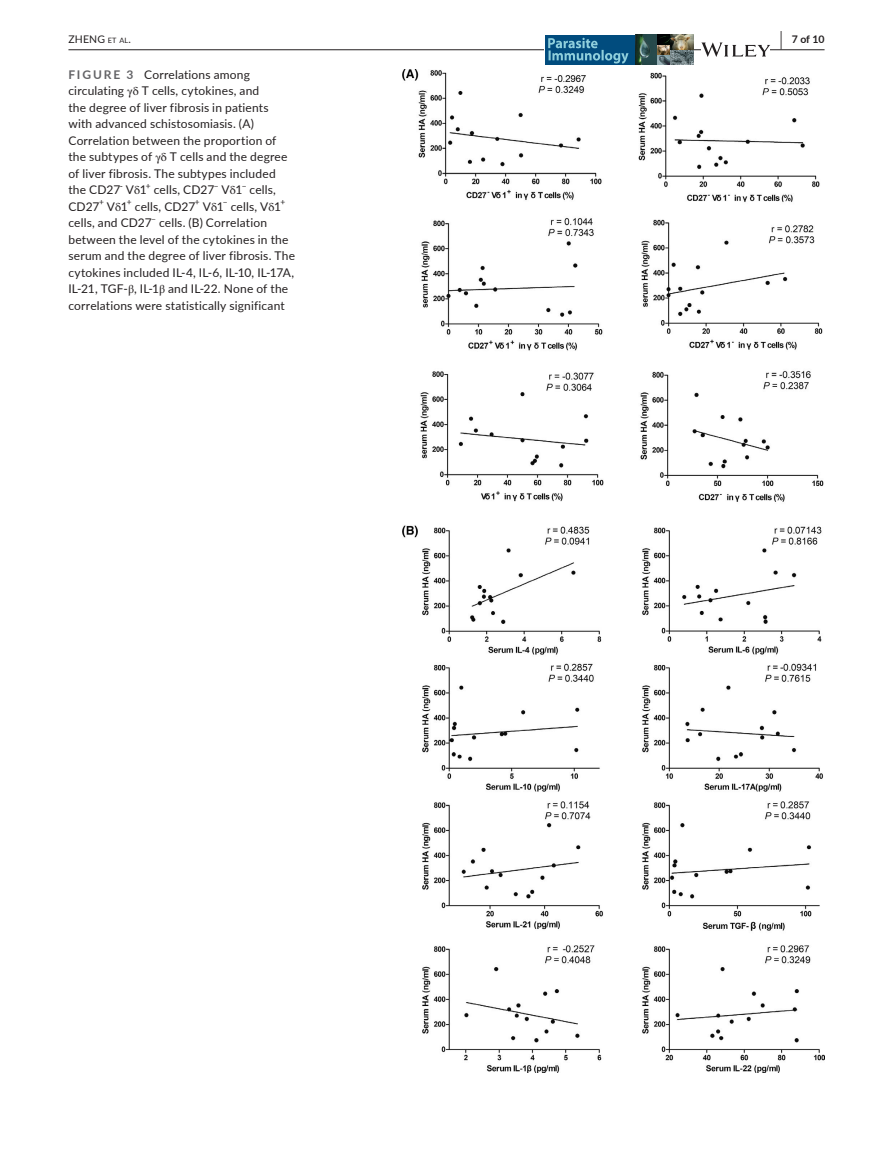
<style>
.page{position:relative;width:893px;height:1174px;background:#fff}
.page>*{position:absolute;margin:0;border:0;box-sizing:border-box;transform-origin:0 0}
.t1{font:12px/16.5px "Lato";letter-spacing:.015em;color:#231f20}
.t2{font:10.5px "Lato";letter-spacing:.015em;color:#231f20}
.t3{font:700 10.5px "Lato";color:#231f20}
.t4{font:8.4px "Lato";color:#231f20}
.s1{font-size:7.35px}
.s2{font-size:19.5px}
.s3{font-weight:700;color:#636366}
.s4{font-family:"STIX"}
</style>
<div class="page">
<hr style="left:68px;top:49px;width:756px;height:1px;background:#231f20">
<div style="left:545px;top:35px;width:92px;height:30px;background:#014c7e"></div>
<svg style="left:548px;top:38px;width:80px;height:26px"></svg>
<img style="left:635px;top:35px;width:59px;height:30px">
<svg style="left:701px;top:42px;width:69px;height:15px"></svg>
<img style="left:402px;top:69px;width:422px;height:1003px">
<p class="t2" style="left:68px;top:31px;width:64px">ZHENG <span class="s1">et al</span>.</p>
<p class="t3" style="left:780px;top:31px;width:46px"><span class="s2">|</span> 7 of 10</p>
<p class="t1" style="left:68px;top:66px;width:221px"><span class="s3">FIGURE 3</span> Correlations among circulating <span class="s4">γδ</span> T cells, cytokines, and<br>the degree of liver fibrosis in patients with advanced schistosomiasis. (A)<br>Correlation between the proportion of the subtypes of <span class="s4">γδ</span> T cells and the degree of liver fibrosis. The subtypes included the CD27</p>
<p class="t4" style="left:120px;top:180px;width:5px">-</p>
<p class="t1" style="left:126px;top:181px;width:22px">V<span class="s4">δ</span>1</p>
<p class="t4" style="left:146px;top:180px;width:6px">+</p>
<p class="t1" style="left:154px;top:181px;width:62px">cells, CD27</p>
<p class="t4" style="left:214px;top:180px;width:6px">−</p>
<p class="t1" style="left:222px;top:181px;width:22px">V<span class="s4">δ</span>1</p>
<p class="t4" style="left:242px;top:180px;width:6px">−</p>
<p class="t1" style="left:250px;top:181px;width:28px">cells,</p>
<p class="t1" style="left:68px;top:198px;width:33px">CD27</p>
<p class="t4" style="left:99px;top:196px;width:6px">+</p>
<p class="t1" style="left:107px;top:198px;width:22px">V<span class="s4">δ</span>1</p>
<p class="t4" style="left:127px;top:196px;width:6px">+</p>
<p class="t1" style="left:135px;top:198px;width:62px">cells, CD27</p>
<p class="t4" style="left:195px;top:196px;width:6px">+</p>
<p class="t1" style="left:203px;top:198px;width:22px">V<span class="s4">δ</span>1</p>
<p class="t4" style="left:223px;top:196px;width:6px">−</p>
<p class="t1" style="left:231px;top:198px;width:52px">cells, V<span class="s4">δ</span>1</p>
<p class="t4" style="left:280px;top:196px;width:6px">+</p>
<p class="t1" style="left:68px;top:214px;width:85px">cells, and CD27</p>
<p class="t4" style="left:151px;top:213px;width:6px">−</p>
<p class="t1" style="left:68px;top:214px;width:228px;text-indent:91px">cells. (B) Correlation between the level of the cytokines in the serum and the degree of liver fibrosis. The cytokines included IL-4, IL-6, IL-10, IL-17A, IL-21, TGF-<span class="s4">β</span>, IL-1<span class="s4">β</span> and IL-22. None of the correlations were statistically significant</p>
</div>
